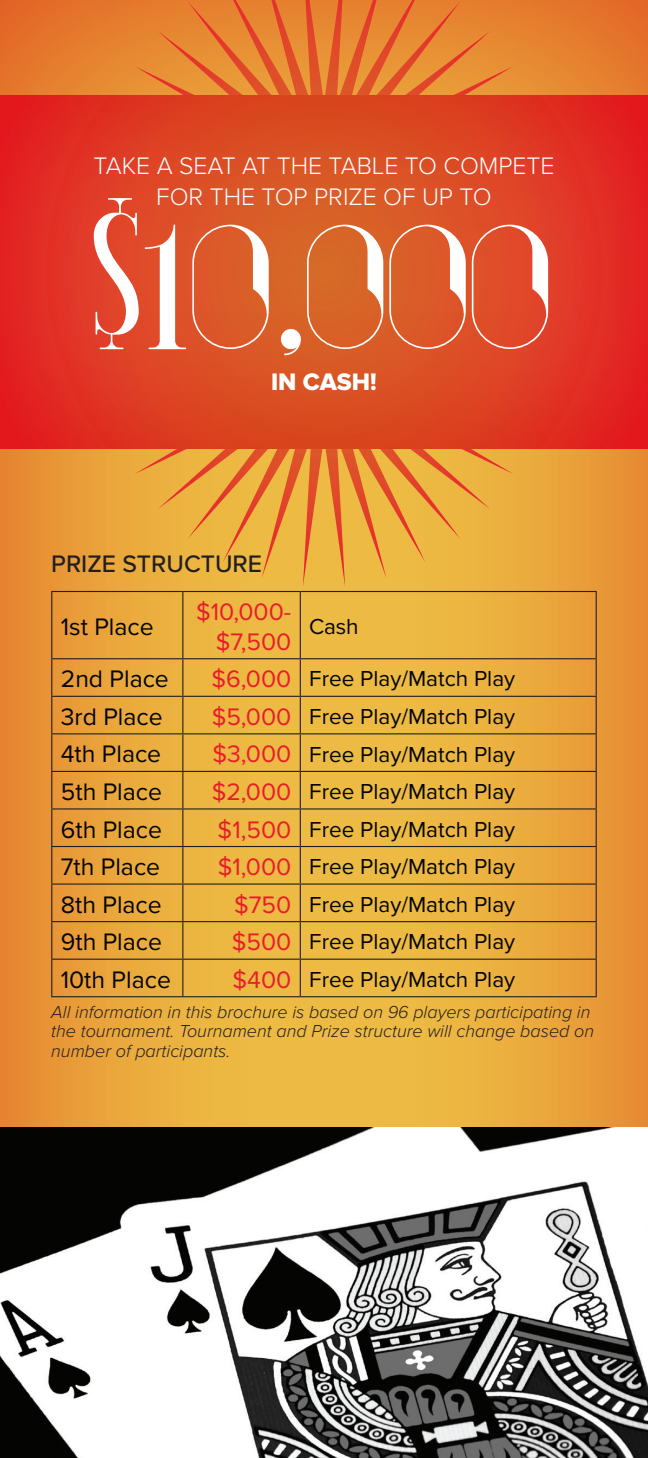
<style>
.page{position:relative;width:648px;height:1458px;background:#fff}
.page>*{position:absolute;margin:0;border:0;box-sizing:border-box;transform-origin:0 0}
.t1{font:202.5px "Amira Beauty";color:#fff}
.t2{font:24.75px "Proxima Nova";color:#040503}
.t3{font:300 24.75px/31.5px "Proxima Nova";color:#fff;text-align:center}
.t4{font:500 24.75px "Proxima Nova";color:#231f20}
.t5{font:24.75px/29.7px "Proxima Nova";color:#ea1c2c;text-align:right}
.t6{font:24.75px "Proxima Nova Extrabld";color:#fff}
.t7{font:22.5px "Proxima Nova";color:#040503}
.t8{font:italic 300 18px/19.3px "Proxima Nova";color:#231f20}
.s1{font-size:24.75px;color:#ea1c2c}
</style>
<div class="page">
<div style="left:0;top:0;width:648px;height:1458px;background:#ea1c2c;opacity:.75"></div>
<svg style="left:110px;top:0;width:428px;height:95px;background:#e57f31"></svg>
<svg style="left:110px;top:451px;width:428px;height:136px;background:#eaa73e"></svg>
<div style="left:0;top:95px;width:648px;height:356px;background:#edba43;opacity:.5"></div>
<img style="left:0;top:1128px;width:648px;height:330px">
<hr style="left:51px;top:592px;width:1px;height:66px;background:#231f20">
<hr style="left:51px;top:591px;width:132px;height:1px;background:#231f20">
<hr style="left:183px;top:591px;width:117px;height:1px;background:#231f20">
<hr style="left:300px;top:591px;width:297px;height:1px;background:#231f20">
<hr style="left:51px;top:659px;width:1px;height:37px;background:#231f20">
<hr style="left:51px;top:697px;width:1px;height:36px;background:#231f20">
<hr style="left:51px;top:734px;width:1px;height:37px;background:#231f20">
<hr style="left:51px;top:772px;width:1px;height:36px;background:#231f20">
<hr style="left:51px;top:810px;width:1px;height:36px;background:#231f20">
<hr style="left:51px;top:847px;width:1px;height:37px;background:#231f20">
<hr style="left:51px;top:885px;width:1px;height:36px;background:#231f20">
<hr style="left:51px;top:922px;width:1px;height:37px;background:#231f20">
<hr style="left:51px;top:960px;width:1px;height:36px;background:#231f20">
<hr style="left:51px;top:658px;width:132px;height:1px;background:#231f20">
<hr style="left:183px;top:658px;width:117px;height:1px;background:#231f20">
<hr style="left:300px;top:658px;width:297px;height:1px;background:#231f20">
<hr style="left:51px;top:696px;width:132px;height:1px;background:#231f20">
<hr style="left:183px;top:696px;width:117px;height:1px;background:#231f20">
<hr style="left:300px;top:696px;width:297px;height:1px;background:#231f20">
<hr style="left:51px;top:733px;width:132px;height:1px;background:#231f20">
<hr style="left:183px;top:733px;width:117px;height:1px;background:#231f20">
<hr style="left:300px;top:733px;width:297px;height:1px;background:#231f20">
<hr style="left:51px;top:771px;width:132px;height:1px;background:#231f20">
<hr style="left:183px;top:771px;width:117px;height:1px;background:#231f20">
<hr style="left:300px;top:771px;width:297px;height:1px;background:#231f20">
<hr style="left:51px;top:808px;width:132px;height:2px;background:#231f20">
<hr style="left:183px;top:808px;width:117px;height:2px;background:#231f20">
<hr style="left:300px;top:808px;width:297px;height:2px;background:#231f20">
<hr style="left:51px;top:846px;width:132px;height:1px;background:#231f20">
<hr style="left:183px;top:846px;width:117px;height:1px;background:#231f20">
<hr style="left:300px;top:846px;width:297px;height:1px;background:#231f20">
<hr style="left:51px;top:884px;width:132px;height:1px;background:#231f20">
<hr style="left:183px;top:884px;width:117px;height:1px;background:#231f20">
<hr style="left:300px;top:884px;width:297px;height:1px;background:#231f20">
<hr style="left:51px;top:921px;width:132px;height:1px;background:#231f20">
<hr style="left:183px;top:921px;width:117px;height:1px;background:#231f20">
<hr style="left:300px;top:921px;width:297px;height:1px;background:#231f20">
<hr style="left:51px;top:959px;width:132px;height:1px;background:#231f20">
<hr style="left:183px;top:959px;width:117px;height:1px;background:#231f20">
<hr style="left:300px;top:959px;width:297px;height:1px;background:#231f20">
<hr style="left:51px;top:996px;width:132px;height:1px;background:#231f20">
<hr style="left:183px;top:996px;width:117px;height:1px;background:#231f20">
<hr style="left:300px;top:996px;width:297px;height:1px;background:#231f20">
<hr style="left:182px;top:592px;width:1px;height:66px;background:#231f20">
<hr style="left:300px;top:592px;width:1px;height:66px;background:#231f20">
<hr style="left:596px;top:592px;width:1px;height:66px;background:#231f20">
<hr style="left:182px;top:659px;width:1px;height:37px;background:#231f20">
<hr style="left:300px;top:659px;width:1px;height:37px;background:#231f20">
<hr style="left:596px;top:659px;width:1px;height:37px;background:#231f20">
<hr style="left:182px;top:697px;width:1px;height:36px;background:#231f20">
<hr style="left:300px;top:697px;width:1px;height:36px;background:#231f20">
<hr style="left:596px;top:697px;width:1px;height:36px;background:#231f20">
<hr style="left:182px;top:734px;width:1px;height:37px;background:#231f20">
<hr style="left:300px;top:734px;width:1px;height:37px;background:#231f20">
<hr style="left:596px;top:734px;width:1px;height:37px;background:#231f20">
<hr style="left:182px;top:772px;width:1px;height:36px;background:#231f20">
<hr style="left:300px;top:772px;width:1px;height:36px;background:#231f20">
<hr style="left:596px;top:772px;width:1px;height:36px;background:#231f20">
<hr style="left:182px;top:810px;width:1px;height:36px;background:#231f20">
<hr style="left:300px;top:810px;width:1px;height:36px;background:#231f20">
<hr style="left:596px;top:810px;width:1px;height:36px;background:#231f20">
<hr style="left:182px;top:847px;width:1px;height:37px;background:#231f20">
<hr style="left:300px;top:847px;width:1px;height:37px;background:#231f20">
<hr style="left:596px;top:847px;width:1px;height:37px;background:#231f20">
<hr style="left:182px;top:885px;width:1px;height:36px;background:#231f20">
<hr style="left:300px;top:885px;width:1px;height:36px;background:#231f20">
<hr style="left:596px;top:885px;width:1px;height:36px;background:#231f20">
<hr style="left:182px;top:922px;width:1px;height:37px;background:#231f20">
<hr style="left:300px;top:922px;width:1px;height:37px;background:#231f20">
<hr style="left:596px;top:922px;width:1px;height:37px;background:#231f20">
<hr style="left:182px;top:960px;width:1px;height:36px;background:#231f20">
<hr style="left:300px;top:960px;width:1px;height:36px;background:#231f20">
<hr style="left:596px;top:960px;width:1px;height:36px;background:#231f20">
<p class="t3" style="left:94px;top:148px;width:462px">TAKE A SEAT AT THE TABLE TO COMPETE<br>FOR THE TOP PRIZE OF UP TO</p>
<h1 class="t1" style="left:94px;top:161px;width:462px">$10,000</h1>
<p class="t6" style="left:271px;top:367px;width:107px">IN CASH!</p>
<p class="t4" style="left:51px;top:545px;width:212px">PRIZE STRUCTURE</p>
<p class="t2" style="left:61px;top:612px;width:94px">1st Place</p>
<p class="t5" style="left:196px;top:597px;width:97px">$10,000- $7,500</p>
<p class="t7" style="left:309px;top:614px;width:51px">Cash</p>
<p class="t2" style="left:61px;top:665px;width:110px">2nd Place</p>
<p class="t7" style="left:212px;top:666px;width:305px"><span class="s1">$6,000</span> Free Play/Match Play</p>
<p class="t2" style="left:61px;top:702px;width:103px">3rd Place</p>
<p class="t7" style="left:212px;top:704px;width:305px"><span class="s1">$5,000</span> Free Play/Match Play</p>
<p class="t2" style="left:61px;top:740px;width:102px">4th Place</p>
<p class="t7" style="left:212px;top:741px;width:304px"><span class="s1">$3,000</span> Free Play/Match Play</p>
<p class="t2" style="left:61px;top:778px;width:103px">5th Place</p>
<p class="t7" style="left:212px;top:779px;width:305px"><span class="s1">$2,000</span> Free Play/Match Play</p>
<p class="t2" style="left:61px;top:815px;width:103px">6th Place</p>
<p class="t7" style="left:218px;top:816px;width:299px"><span class="s1">$1,500</span> Free Play/Match Play</p>
<p class="t2" style="left:61px;top:853px;width:101px">7th Place</p>
<p class="t7" style="left:218px;top:854px;width:299px"><span class="s1">$1,000</span> Free Play/Match Play</p>
<p class="t2" style="left:61px;top:890px;width:103px">8th Place</p>
<p class="t7" style="left:234px;top:891px;width:283px"><span class="s1">$750</span> Free Play/Match Play</p>
<p class="t2" style="left:61px;top:928px;width:103px">9th Place</p>
<p class="t7" style="left:232px;top:929px;width:285px"><span class="s1">$500</span> Free Play/Match Play</p>
<p class="t2" style="left:61px;top:965px;width:112px">10th Place</p>
<p class="t7" style="left:233px;top:966px;width:284px"><span class="s1">$400</span> Free Play/Match Play</p>
<p class="t8" style="left:51px;top:1001px;width:544px">All information in this brochure is based on 96 players participating in the tournament. Tournament and Prize structure will change based on number of participants.</p>
</div>
